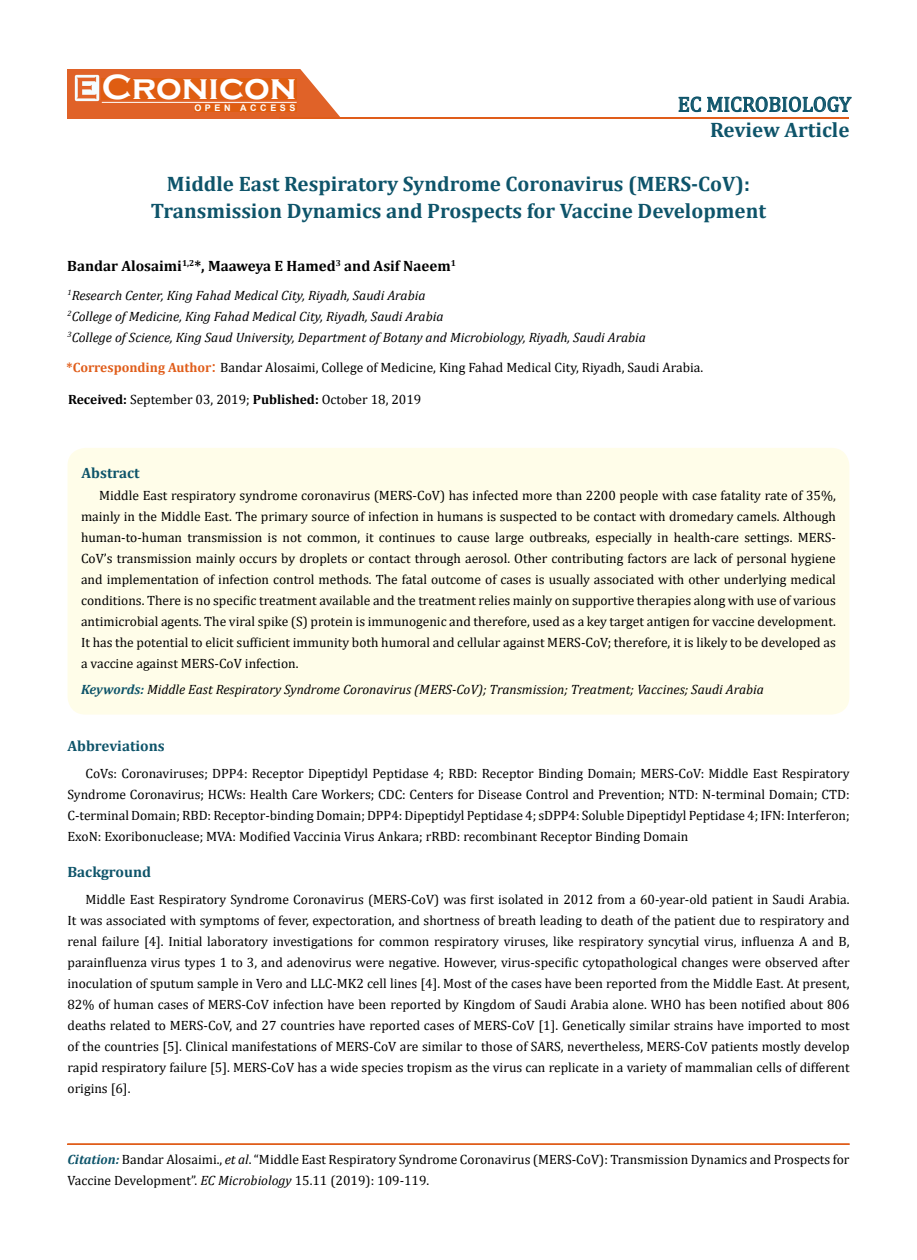
<style>
.page{position:relative;width:917px;height:1260px;background:#fff}
.page>*{position:absolute;margin:0;border:0;box-sizing:border-box;transform-origin:0 0}
.t1{font:700 36px "Copperplate Gothic";color:#fff}
.t2{font:700 21px/27px "Cambria";color:#0e546a;text-align:center}
.t3{font:21px "Cambria";color:#0e546a}
.t4{font:700 15px "Cambria";color:#000}
.t5{font:700 15px "Cambria";color:#0e546a}
.t6{font:13.5px/21px "Cambria";color:#000;text-align:justify}
.t7{font:italic 13.5px/21px "Cambria";color:#000}
.t8{font:700 9px "Arial";letter-spacing:.4em;color:#fff}
.s1{font-weight:700;color:#e05d1a}
.s2{font-size:18px;color:#e05d1a}
.s3{font-weight:700}
.s4{font-weight:700;color:#0e546a}
.s5{font-weight:700;font-style:italic;color:#0e546a}
.s6{font-style:italic}
</style>
<div class="page">
<div style="left:67px;top:70px;width:290px;height:49px;background:#e06228"></div>
<svg style="left:300px;top:69px;width:90px;height:49px"></svg>
<img style="left:75px;top:75px;width:24px;height:26px">
<div style="left:102px;top:79px;width:195px;height:21px;background:#df5d11"></div>
<div style="left:194px;top:105px;width:103px;height:7px;background:#df5d11"></div>
<svg style="left:678px;top:97px;width:173px;height:15px"></svg>
<hr style="left:102px;top:102px;width:194px;height:1px;background:#fff">
<hr style="left:279px;top:118px;width:569px;height:1px;background:#e05d1a">
<div style="left:67px;top:1144px;width:782px;height:1px;border:1px solid #e05d1a"></div>
<div style="left:67px;top:448px;width:782px;height:267px;background:#fffde9;border-radius:18px"></div>
<h1 class="t1" style="left:102px;top:68px;width:196px">Cronicon</h1>
<p class="t8" style="left:194px;top:102px;width:103px">OPEN ACCESS</p>
<h2 class="t3" style="left:677px;top:92px;width:175px">EC MICROBIOLOGY</h2>
<h2 class="t2" style="left:710px;top:116px;width:141px">Review Article</h2>
<h2 class="t2" style="left:151px;top:169px;width:617px">Middle East Respiratory Syndrome Coronavirus (MERS-CoV):<br>Transmission Dynamics and Prospects for Vaccine Development</h2>
<p class="t4" style="left:67px;top:255px;width:390px">Bandar Alosaimi<sup>1,2</sup>*, Maaweya E Hamed<sup>3</sup> and Asif Naeem<sup>1</sup></p>
<p class="t7" style="left:67px;top:284px;width:580px"><sup>1</sup>Research Center, King Fahad Medical City, Riyadh, Saudi Arabia<br><sup>2</sup>College of Medicine, King Fahad Medical City, Riyadh, Saudi Arabia<br><sup>3</sup>College of Science, King Saud University, Department of Botany and Microbiology, Riyadh, Saudi Arabia</p>
<p class="t6" style="left:67px;top:357px;width:638px"><span class="s1">*Corresponding Author</span><span class="s2">:</span> Bandar Alosaimi, College of Medicine, King Fahad Medical City, Riyadh, Saudi Arabia.</p>
<p class="t6" style="left:68px;top:389px;width:355px"><span class="s3">Received:</span> September 03, 2019; <span class="s3">Published:</span> October 18, 2019</p>
<p class="t5" style="left:82px;top:462px;width:60px">Abstract</p>
<p class="t6" style="left:81px;top:485px;width:756px;text-indent:18px">Middle East respiratory syndrome coronavirus (MERS-CoV) has infected more than 2200 people with case fatality rate of 35%, mainly in the Middle East. The primary source of infection in humans is suspected to be contact with dromedary camels. Although human-to-human transmission is not common, it continues to cause large outbreaks, especially in health-care settings. MERS-CoV’s transmission mainly occurs by droplets or contact through aerosol. Other contributing factors are lack of personal hygiene and implementation of infection control methods. The fatal outcome of cases is usually associated with other underlying medical conditions. There is no specific treatment available and the treatment relies mainly on supportive therapies along with use of various antimicrobial agents. The viral spike (S) protein is immunogenic and therefore, used as a key target antigen for vaccine development.<br>It has the potential to elicit sufficient immunity both humoral and cellular against MERS-CoV; therefore, it is likely to be developed as a vaccine against MERS-CoV infection.</p>
<p class="t7" style="left:81px;top:679px;width:684px"><span class="s4">Keywords:</span> Middle East Respiratory Syndrome Coronavirus (MERS-CoV); Transmission; Treatment; Vaccines; Saudi Arabia</p>
<p class="t5" style="left:67px;top:735px;width:99px">Abbreviations</p>
<p class="t6" style="left:67px;top:762px;width:783px;text-indent:18px">CoVs: Coronaviruses; DPP4: Receptor Dipeptidyl Peptidase 4; RBD: Receptor Binding Domain; MERS-CoV: Middle East Respiratory Syndrome Coronavirus; HCWs: Health Care Workers; CDC: Centers for Disease Control and Prevention; NTD: N-terminal Domain; CTD:<br>C-terminal Domain; RBD: Receptor-binding Domain; DPP4: Dipeptidyl Peptidase 4; sDPP4: Soluble Dipeptidyl Peptidase 4; IFN: Interferon; ExoN: Exoribonuclease; MVA: Modified Vaccinia Virus Ankara; rRBD: recombinant Receptor Binding Domain</p>
<p class="t5" style="left:67px;top:861px;width:85px">Background</p>
<p class="t6" style="left:67px;top:888px;width:783px;text-indent:18px">Middle East Respiratory Syndrome Coronavirus (MERS-CoV) was first isolated in 2012 from a 60-year-old patient in Saudi Arabia.<br>It was associated with symptoms of fever, expectoration, and shortness of breath leading to death of the patient due to respiratory and renal failure [4]. Initial laboratory investigations for common respiratory viruses, like respiratory syncytial virus, influenza A and B, parainfluenza virus types 1 to 3, and adenovirus were negative. However, virus-specific cytopathological changes were observed after inoculation of sputum sample in Vero and LLC-MK2 cell lines [4]. Most of the cases have been reported from the Middle East. At present, 82% of human cases of MERS-CoV infection have been reported by Kingdom of Saudi Arabia alone. WHO has been notified about 806 deaths related to MERS-CoV, and 27 countries have reported cases of MERS-CoV [1]. Genetically similar strains have imported to most of the countries [5]. Clinical manifestations of MERS-CoV are similar to those of SARS, nevertheless, MERS-CoV patients mostly develop rapid respiratory failure [5]. MERS-CoV has a wide species tropism as the virus can replicate in a variety of mammalian cells of different origins [6].</p>
<p class="t6" style="left:67px;top:1148px;width:783px"><span class="s5">Citation:</span> Bandar Alosaimi., <span class="s6">et al</span>. “Middle East Respiratory Syndrome Coronavirus (MERS-CoV): Transmission Dynamics and Prospects for<br>Vaccine Development”. <span class="s6">EC Microbiology</span> 15.11 (2019): 109-119.</p>
</div>
